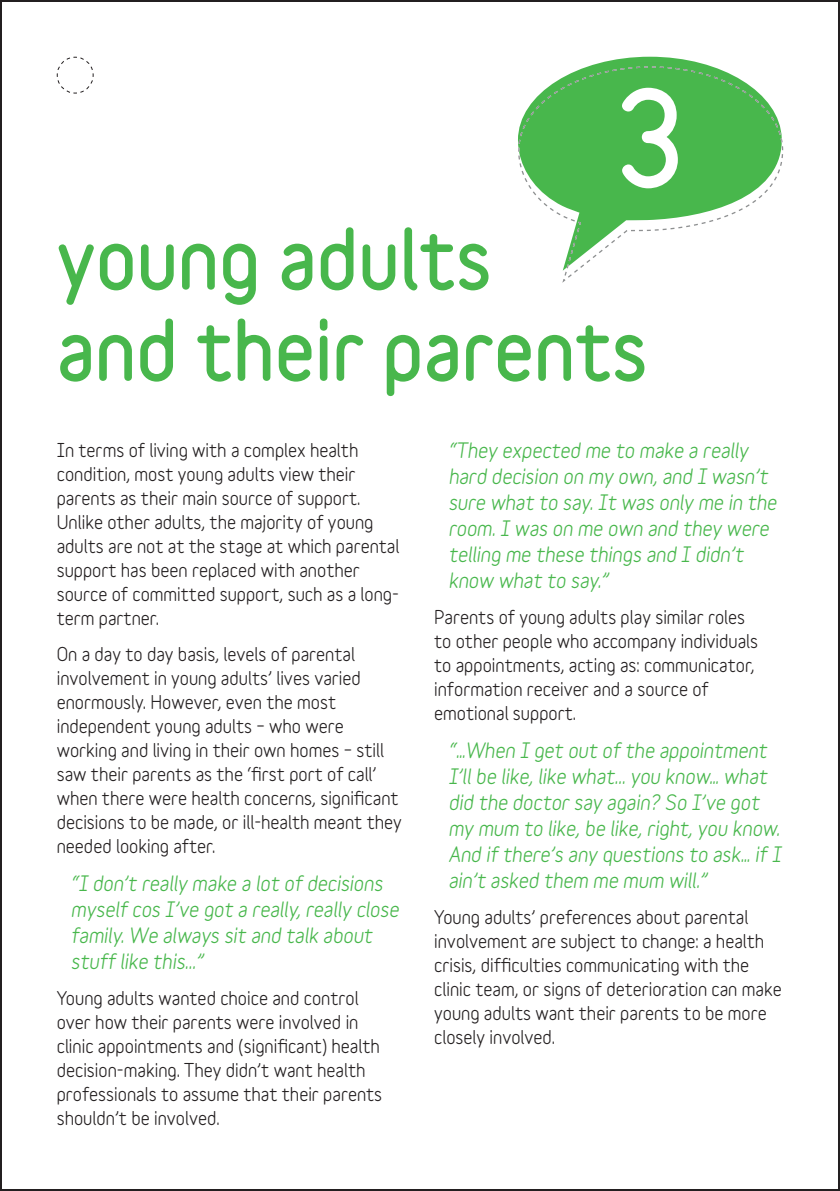
<style>
.page{position:relative;width:840px;height:1191px;background:#fff}
.page>*{position:absolute;margin:0;border:0;box-sizing:border-box;transform-origin:0 0}
.t1{font:900 120px "Variable";color:#fff}
.t2{font:900 76px/91.2px "Variable";color:#48b74c}
.t3{font:italic 700 20px/26px "Variable";color:#48b74c}
.t4{font:700 18px/24px "Variable";color:#231f20}
</style>
<div class="page">
<svg style="left:56px;top:56px;width:38px;height:38px"></svg>
<svg style="left:590px;top:57px;width:120px;height:9px"></svg>
<svg style="left:518px;top:66px;width:264px;height:217px"></svg>
<h1 class="t1" style="left:614px;top:88px;width:74px">3</h1>
<h2 class="t2" style="left:57px;top:220px;width:592px">young adults<br>and their parents</h2>
<p class="t4" style="left:57px;top:439px;width:344px">In terms of living with a complex health condition, most young adults view their parents as their main source of support.<br>Unlike other adults, the majority of young adults are not at the stage at which parental support has been replaced with another source of committed support, such as a long&shy;term partner.</p>
<p class="t4" style="left:57px;top:643px;width:346px">On a day to day basis, levels of parental involvement in young adults’ lives varied enormously. However, even the most independent young adults – who were working and living in their own homes – still saw their parents as the ‘first port of call’ when there were health concerns, significant decisions to be made, or ill-health meant they needed looking after.</p>
<p class="t3" style="left:71px;top:872px;width:329px">“I don’t really make a lot of decisions myself cos I’ve got a really, really close family. We always sit and talk about stuff like this...”</p>
<p class="t4" style="left:57px;top:987px;width:327px">Young adults wanted choice and control over how their parents were involved in clinic appointments and (significant) health decision-making. They didn’t want health professionals to assume that their parents shouldn’t be involved.</p>
<p class="t3" style="left:448px;top:439px;width:329px">“They expected me to make a really hard decision on my own, and I wasn’t sure what to say. It was only me in the room. I was on me own and they were telling me these things and I didn’t know what to say.”</p>
<p class="t4" style="left:434px;top:607px;width:325px">Parents of young adults play similar roles to other people who accompany individuals to appointments, acting as: communicator, information receiver and a source of emotional support.</p>
<p class="t3" style="left:448px;top:739px;width:334px">“…When I get out of the appointment I’ll be like, like what... you know… what did the doctor say again? So I’ve got my mum to like, be like, right, you know.<br>And if there’s any questions to ask… if I ain’t asked them me mum will.”</p>
<p class="t4" style="left:434px;top:907px;width:349px">Young adults’ preferences about parental involvement are subject to change: a health crisis, difficulties communicating with the clinic team, or signs of deterioration can make young adults want their parents to be more closely involved.</p>
</div>
